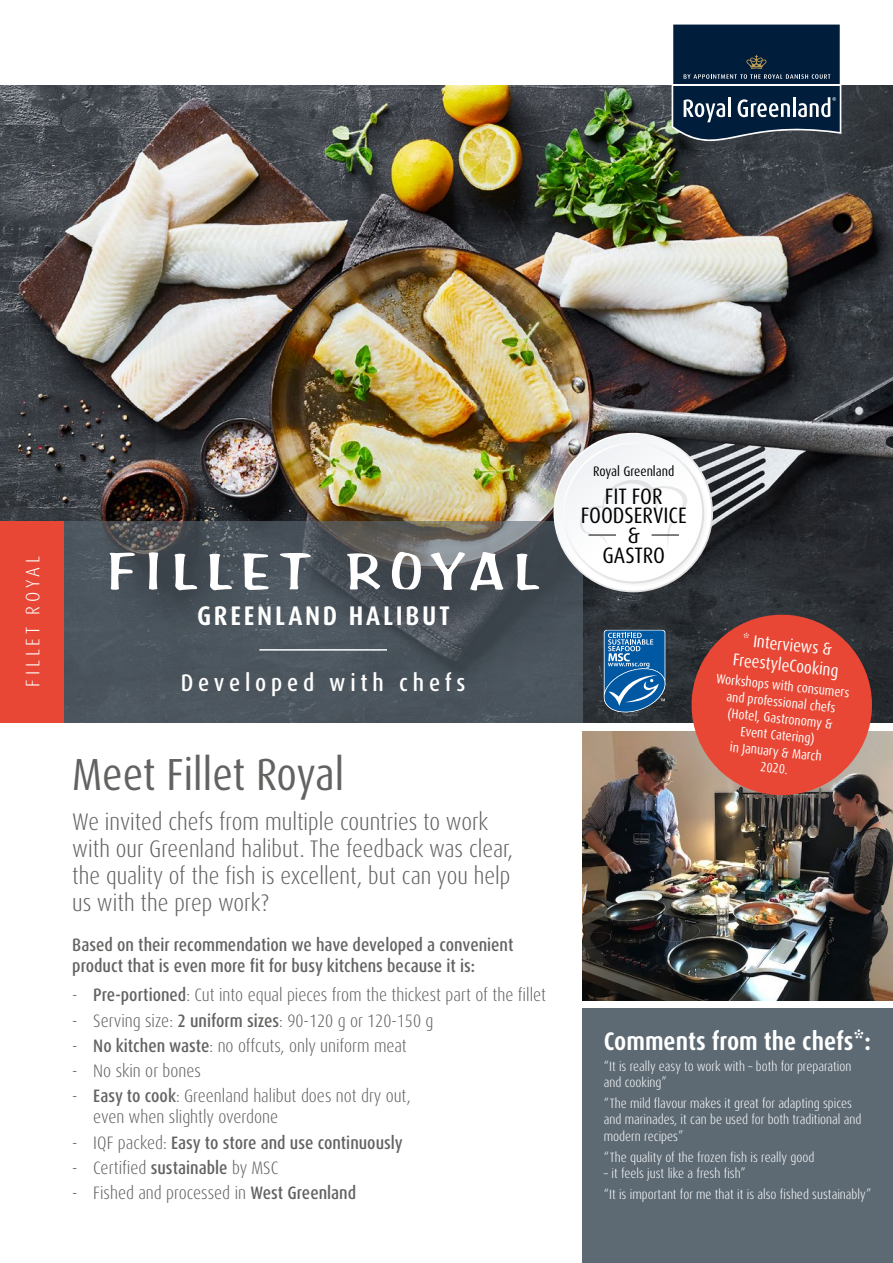
<style>
.page{position:relative;width:893px;height:1263px;background:#fff}
.page>*{position:absolute;margin:0;border:0;box-sizing:border-box;transform-origin:0 0}
.t1{font:54px "Arab Bru D";letter-spacing:.2em;color:#fff}
.t2{font:condensed 45px "Dax Pro";color:#626261}
.t3{font:700 condensed 27px "Dax Pro";letter-spacing:.1em;color:#fff}
.t4{font:700 condensed 25.5px "Dax Pro";color:#fff}
.t5{font:300 condensed 24px/27px "Dax Pro";color:#626261}
.t6{font:500 condensed 24px "Dax Pro";letter-spacing:.2em;color:#fff}
.t7{font:condensed 22.35px/19.6px "Dax Pro";color:#000;text-align:center}
.t8{font:300 condensed 19.5px "Dax Pro";letter-spacing:.2em;color:#fff}
.t9{font:300 condensed 18px/21px "Dax Pro";color:#626261}
.t10{font:500 condensed 18px/21px "Dax Pro";color:#626261}
.t11{font:condensed 17.1px/20.4px "Dax Pro";color:#fff;text-align:center}
.t12{font:condensed 13.8px "Dax Pro";color:#000}
.t13{font:300 condensed 13.5px/16.5px "Dax Pro";color:#fff}
.t14{font:condensed 13.5px/16.5px "Dax Pro";color:#fff;text-align:center}
.s1{font-weight:500}
.s2{font-weight:300}
</style>
<div class="page">
<img style="left:0;top:85px;width:893px;height:638px">
<svg style="left:601px;top:630px;width:67px;height:85px;background:#326d9f"></svg>
<div style="left:0;top:521px;width:64px;height:202px;background:#e74734"></div>
<svg style="left:64px;top:521px;width:519px;height:202px;background:#4c545b"></svg>
<svg style="left:553px;top:433px;width:160px;height:159px"></svg>
<div style="left:555px;top:434px;width:156px;height:157px;background:#f8f8f9;border-radius:78px"></div>
<svg style="left:563px;top:442px;width:141px;height:141px"></svg>
<div style="left:565px;top:444px;width:137px;height:137px;background:#fdfdfd;border-radius:69px"></div>
<svg style="left:580px;top:480px;width:107px;height:64px"></svg>
<hr style="left:259px;top:649px;width:128px;height:2px;background:#fff">
<img style="left:583px;top:731px;width:310px;height:269px">
<div style="left:583px;top:1009px;width:310px;height:254px;background:#5d6a74"></div>
<svg style="left:687px;top:610px;width:190px;height:190px;background:#be4b3d"></svg>
<svg style="left:672px;top:24px;width:169px;height:117px;background:#213952"></svg>
<p class="t8" style="left:20px;top:687px;width:132px;rotate:-90deg">FILLET ROYAL</p>
<p class="t1" style="left:108px;top:540px;width:431px">FILLET ROYAL</p>
<p class="t3" style="left:197px;top:599px;width:254px">GREENLAND HALIBUT</p>
<p class="t6" style="left:181px;top:667px;width:286px">Developed with chefs</p>
<p class="t2" style="left:72px;top:746px;width:273px">Meet Fillet Royal</p>
<p class="t5" style="left:72px;top:808px;width:442px">We invited chefs from multiple countries to work with our Greenland halibut. The feedback was clear, the quality of the fish is excellent, but can you help us with the prep work?</p>
<p class="t10" style="left:72px;top:934px;width:443px">Based on their recommendation we have developed a convenient product that is even more fit for busy kitchens because it is:</p>
<p class="t9" style="left:72px;top:985px;width:475px">- <span class="s1">Pre-portioned</span>: Cut into equal pieces from the thickest part of the fillet</p>
<p class="t9" style="left:72px;top:1010px;width:363px">- Serving size: <span class="s1">2 uniform sizes</span>: 90-120 g or 120-150 g</p>
<p class="t9" style="left:72px;top:1035px;width:336px">- <span class="s1">No kitchen waste</span>: no offcuts, only uniform meat</p>
<p class="t9" style="left:72px;top:1060px;width:130px">- No skin or bones</p>
<p class="t9" style="left:93px;top:1086px;width:319px;text-indent:-21px">- <span class="s1">Easy to cook</span>: Greenland halibut does not dry out, even when slightly overdone</p>
<p class="t10" style="left:72px;top:1132px;width:332px"><span class="s2">- IQF packed:</span> Easy to store and use continuously</p>
<p class="t9" style="left:72px;top:1157px;width:208px">- Certified <span class="s1">sustainable</span> by MSC</p>
<p class="t9" style="left:72px;top:1182px;width:285px">- Fished and processed in <span class="s1">West Greenland</span></p>
<p class="t12" style="left:593px;top:462px;width:83px">Royal Greenland</p>
<p class="t7" style="left:581px;top:486px;width:108px">FIT FOR<br>FOODSERVICE &amp;<br>GASTRO</p>
<p class="t11" style="left:736px;top:629px;width:107px;rotate:6deg">* Interviews &amp;<br>FreestyleCooking</p>
<p class="t14" style="left:717px;top:670px;width:135px;rotate:6deg">Workshops with consumers and professional chefs (Hotel, Gastronomy &amp;<br>Event Catering)<br>in January &amp; March<br>2020.</p>
<p class="t4" style="left:604px;top:1025px;width:269px">Comments from the chefs*:</p>
<p class="t13" style="left:604px;top:1058px;width:249px">“It is really easy to work with – both for preparation and cooking”</p>
<p class="t13" style="left:604px;top:1095px;width:259px">“The mild flavour makes it great for adapting spices and marinades, it can be used for both traditional and modern recipes”</p>
<p class="t13" style="left:604px;top:1149px;width:212px">“The quality of the frozen fish is really good</p>
<p class="t13" style="left:604px;top:1165px;width:143px">– it feels just like a fresh fish”</p>
<p class="t13" style="left:604px;top:1186px;width:269px">“It is important for me that it is also fished sustainably”</p>
</div>
